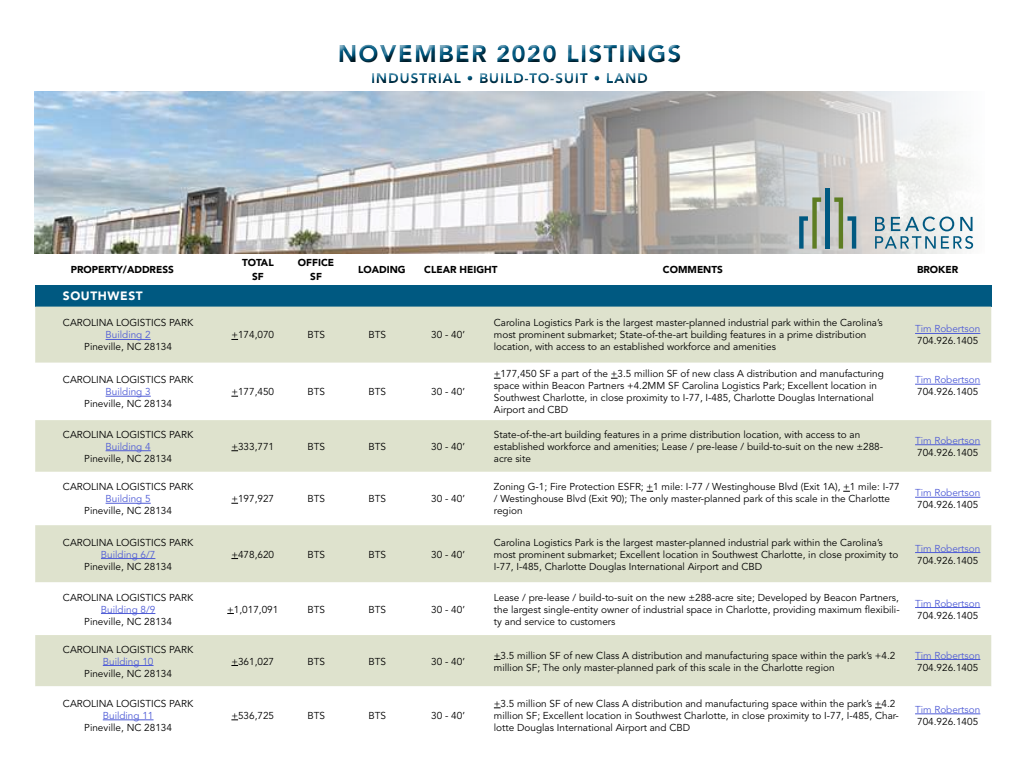
<style>
.page{position:relative;width:1024px;height:768px;background:#fff}
.page>*{position:absolute;margin:0;border:0;box-sizing:border-box;transform-origin:0 0}
.t1{font:900 24px "Avenir LT Std";letter-spacing:.05em;color:#005981}
.t2{font:900 14px "Avenir LT Std";letter-spacing:.05em;color:#005981}
.t3{font:900 12px "Avenir LT Std";letter-spacing:.05em;color:#fff}
.t4{font:10px/12px "Avenir LT Std";color:#000}
.t5{font:10px "Avenir LT Std";color:#4f5cd6}
.t6{font:900 10px/14px "Avenir LT Std";color:#000;text-align:center}
</style>
<div class="page">
<img style="left:34px;top:92px;width:940px;height:162px">
<div style="left:334px;top:40px;width:354px;height:50px;background:#000;opacity:.75"></div>
<hr style="left:826px;top:188px;width:4px;height:61px;background:#005981">
<svg style="left:834px;top:197px;width:22px;height:52px"></svg>
<svg style="left:799px;top:197px;width:22px;height:52px"></svg>
<svg style="left:875px;top:217px;width:98px;height:32px"></svg>
<div style="left:35px;top:285px;width:956px;height:22px;background:#005981"></div>
<div style="left:35px;top:307px;width:956px;height:165px;background:#dee2cd"></div>
<svg style="left:35px;top:363px;width:956px;height:57px"></svg>
<svg style="left:35px;top:490px;width:956px;height:231px"></svg>
<hr style="left:106px;top:339px;width:45px;height:1px;background:#4f5cd6">
<hr style="left:915px;top:333px;width:65px;height:1px;background:#4f5cd6">
<hr style="left:106px;top:396px;width:45px;height:1px;background:#4f5cd6">
<hr style="left:915px;top:384px;width:65px;height:1px;background:#4f5cd6">
<hr style="left:106px;top:450px;width:45px;height:1px;background:#4f5cd6">
<hr style="left:915px;top:444px;width:65px;height:1px;background:#4f5cd6">
<hr style="left:106px;top:503px;width:45px;height:1px;background:#4f5cd6">
<hr style="left:915px;top:497px;width:65px;height:1px;background:#4f5cd6">
<hr style="left:101px;top:558px;width:54px;height:1px;background:#4f5cd6">
<hr style="left:915px;top:552px;width:65px;height:1px;background:#4f5cd6">
<hr style="left:101px;top:613px;width:54px;height:1px;background:#4f5cd6">
<hr style="left:915px;top:607px;width:65px;height:1px;background:#4f5cd6">
<hr style="left:103px;top:665px;width:51px;height:1px;background:#4f5cd6">
<hr style="left:915px;top:659px;width:65px;height:1px;background:#4f5cd6">
<hr style="left:103px;top:720px;width:51px;height:1px;background:#4f5cd6">
<hr style="left:915px;top:714px;width:65px;height:1px;background:#4f5cd6">
<h1 class="t1" style="left:338px;top:39px;width:345px">NOVEMBER 2020 LISTINGS</h1>
<h2 class="t2" style="left:371px;top:69px;width:278px">INDUSTRIAL • BUILD-TO-SUIT • LAND</h2>
<p class="t6" style="left:71px;top:263px;width:105px">PROPERTY/ADDRESS</p>
<p class="t6" style="left:242px;top:256px;width:33px">TOTAL<br>SF</p>
<p class="t6" style="left:298px;top:256px;width:38px">OFFICE<br>SF</p>
<p class="t6" style="left:358px;top:263px;width:49px">LOADING</p>
<p class="t6" style="left:424px;top:263px;width:75px">CLEAR HEIGHT</p>
<p class="t6" style="left:663px;top:263px;width:61px">COMMENTS</p>
<p class="t6" style="left:917px;top:263px;width:43px">BROKER</p>
<p class="t3" style="left:63px;top:289px;width:81px">SOUTHWEST</p>
<p class="t4" style="left:63px;top:317px;width:132px">CAROLINA LOGISTICS PARK</p>
<p class="t5" style="left:106px;top:329px;width:47px">Building 2</p>
<p class="t4" style="left:84px;top:341px;width:89px">Pineville, NC 28134</p>
<p class="t4" style="left:494px;top:317px;width:390px">Carolina Logistics Park is the largest master-planned industrial park within the Carolina’s most prominent submarket; State-of-the-art building features in a prime distribution location, with access to an established workforce and amenities</p>
<p class="t5" style="left:915px;top:323px;width:67px">Tim Robertson</p>
<p class="t4" style="left:231px;top:329px;width:44px">+174,070</p>
<p class="t4" style="left:307px;top:329px;width:19px">BTS</p>
<p class="t4" style="left:368px;top:329px;width:19px">BTS</p>
<p class="t4" style="left:431px;top:329px;width:35px">30 - 40’</p>
<p class="t4" style="left:917px;top:335px;width:63px">704.926.1405</p>
<p class="t4" style="left:63px;top:374px;width:132px">CAROLINA LOGISTICS PARK</p>
<p class="t5" style="left:106px;top:386px;width:47px">Building 3</p>
<p class="t4" style="left:84px;top:398px;width:89px">Pineville, NC 28134</p>
<p class="t4" style="left:231px;top:386px;width:44px">+177,450</p>
<p class="t4" style="left:307px;top:386px;width:19px">BTS</p>
<p class="t4" style="left:368px;top:386px;width:19px">BTS</p>
<p class="t4" style="left:431px;top:386px;width:35px">30 - 40’</p>
<p class="t4" style="left:494px;top:368px;width:392px">+177,450 SF a part of the +3.5 million SF of new class A distribution and manufacturing space within Beacon Partners +4.2MM SF Carolina Logistics Park; Excellent location in Southwest Charlotte, in close proximity to I-77, I-485, Charlotte Douglas International Airport and CBD</p>
<p class="t5" style="left:915px;top:374px;width:67px">Tim Robertson</p>
<p class="t4" style="left:917px;top:386px;width:63px">704.926.1405</p>
<p class="t4" style="left:63px;top:429px;width:132px">CAROLINA LOGISTICS PARK</p>
<p class="t5" style="left:106px;top:441px;width:47px">Building 4</p>
<p class="t4" style="left:84px;top:453px;width:89px">Pineville, NC 28134</p>
<p class="t4" style="left:231px;top:441px;width:44px">+333,771</p>
<p class="t4" style="left:307px;top:441px;width:19px">BTS</p>
<p class="t4" style="left:368px;top:441px;width:19px">BTS</p>
<p class="t4" style="left:431px;top:441px;width:35px">30 - 40’</p>
<p class="t4" style="left:494px;top:429px;width:391px">State-of-the-art building features in a prime distribution location, with access to an established workforce and amenities; Lease / pre-lease / build-to-suit on the new ±288- acre site</p>
<p class="t5" style="left:915px;top:435px;width:67px">Tim Robertson</p>
<p class="t4" style="left:917px;top:447px;width:63px">704.926.1405</p>
<p class="t4" style="left:63px;top:481px;width:132px">CAROLINA LOGISTICS PARK</p>
<p class="t5" style="left:106px;top:493px;width:47px">Building 5</p>
<p class="t4" style="left:84px;top:505px;width:89px">Pineville, NC 28134</p>
<p class="t4" style="left:231px;top:493px;width:44px">+197,927</p>
<p class="t4" style="left:307px;top:493px;width:19px">BTS</p>
<p class="t4" style="left:368px;top:493px;width:19px">BTS</p>
<p class="t4" style="left:431px;top:493px;width:35px">30 - 40’</p>
<p class="t4" style="left:494px;top:481px;width:407px">Zoning G-1; Fire Protection ESFR; +1 mile: I-77 / Westinghouse Blvd (Exit 1A), +1 mile: I-77 / Westinghouse Blvd (Exit 90); The only master-planned park of this scale in the Charlotte region</p>
<p class="t5" style="left:915px;top:487px;width:67px">Tim Robertson</p>
<p class="t4" style="left:917px;top:499px;width:63px">704.926.1405</p>
<p class="t4" style="left:63px;top:536px;width:132px">CAROLINA LOGISTICS PARK</p>
<p class="t5" style="left:101px;top:548px;width:56px">Building 6/7</p>
<p class="t4" style="left:84px;top:560px;width:89px">Pineville, NC 28134</p>
<p class="t4" style="left:231px;top:548px;width:44px">+478,620</p>
<p class="t4" style="left:307px;top:548px;width:19px">BTS</p>
<p class="t4" style="left:368px;top:548px;width:19px">BTS</p>
<p class="t4" style="left:431px;top:548px;width:35px">30 - 40’</p>
<p class="t4" style="left:494px;top:536px;width:406px">Carolina Logistics Park is the largest master-planned industrial park within the Carolina’s most prominent submarket; Excellent location in Southwest Charlotte, in close proximity to<br>I-77, I-485, Charlotte Douglas International Airport and CBD</p>
<p class="t5" style="left:915px;top:542px;width:67px">Tim Robertson</p>
<p class="t4" style="left:917px;top:554px;width:63px">704.926.1405</p>
<p class="t4" style="left:63px;top:591px;width:132px">CAROLINA LOGISTICS PARK</p>
<p class="t5" style="left:101px;top:603px;width:56px">Building 8/9</p>
<p class="t4" style="left:84px;top:615px;width:89px">Pineville, NC 28134</p>
<p class="t4" style="left:227px;top:603px;width:53px">+1,017,091</p>
<p class="t4" style="left:307px;top:603px;width:19px">BTS</p>
<p class="t4" style="left:368px;top:603px;width:19px">BTS</p>
<p class="t4" style="left:431px;top:603px;width:35px">30 - 40’</p>
<p class="t4" style="left:494px;top:591px;width:407px;text-align:justify">Lease / pre-lease / build-to-suit on the new ±288-acre site; Developed by Beacon Partners, the largest single-entity owner of industrial space in Charlotte, providing maximum flexibili&shy;ty and service to customers</p>
<p class="t5" style="left:915px;top:597px;width:67px">Tim Robertson</p>
<p class="t4" style="left:917px;top:609px;width:63px">704.926.1405</p>
<p class="t4" style="left:63px;top:643px;width:132px">CAROLINA LOGISTICS PARK</p>
<p class="t5" style="left:103px;top:655px;width:52px">Building 10</p>
<p class="t4" style="left:84px;top:667px;width:89px">Pineville, NC 28134</p>
<p class="t4" style="left:231px;top:655px;width:44px">+361,027</p>
<p class="t4" style="left:307px;top:655px;width:19px">BTS</p>
<p class="t4" style="left:368px;top:655px;width:19px">BTS</p>
<p class="t4" style="left:431px;top:655px;width:35px">30 - 40’</p>
<p class="t4" style="left:494px;top:649px;width:403px">+3.5 million SF of new Class A distribution and manufacturing space within the park’s +4.2 million SF; The only master-planned park of this scale in the Charlotte region</p>
<p class="t5" style="left:915px;top:649px;width:67px">Tim Robertson</p>
<p class="t4" style="left:917px;top:661px;width:63px">704.926.1405</p>
<p class="t4" style="left:63px;top:698px;width:132px">CAROLINA LOGISTICS PARK</p>
<p class="t5" style="left:103px;top:710px;width:52px">Building 11</p>
<p class="t4" style="left:84px;top:722px;width:89px">Pineville, NC 28134</p>
<p class="t4" style="left:231px;top:710px;width:44px">+536,725</p>
<p class="t4" style="left:307px;top:710px;width:19px">BTS</p>
<p class="t4" style="left:368px;top:710px;width:19px">BTS</p>
<p class="t4" style="left:431px;top:710px;width:35px">30 - 40’</p>
<p class="t4" style="left:494px;top:698px;width:407px">+3.5 million SF of new Class A distribution and manufacturing space within the park’s +4.2 million SF; Excellent location in Southwest Charlotte, in close proximity to I-77, I-485, Char&shy;lotte Douglas International Airport and CBD</p>
<p class="t5" style="left:915px;top:704px;width:67px">Tim Robertson</p>
<p class="t4" style="left:917px;top:716px;width:63px">704.926.1405</p>
</div>
